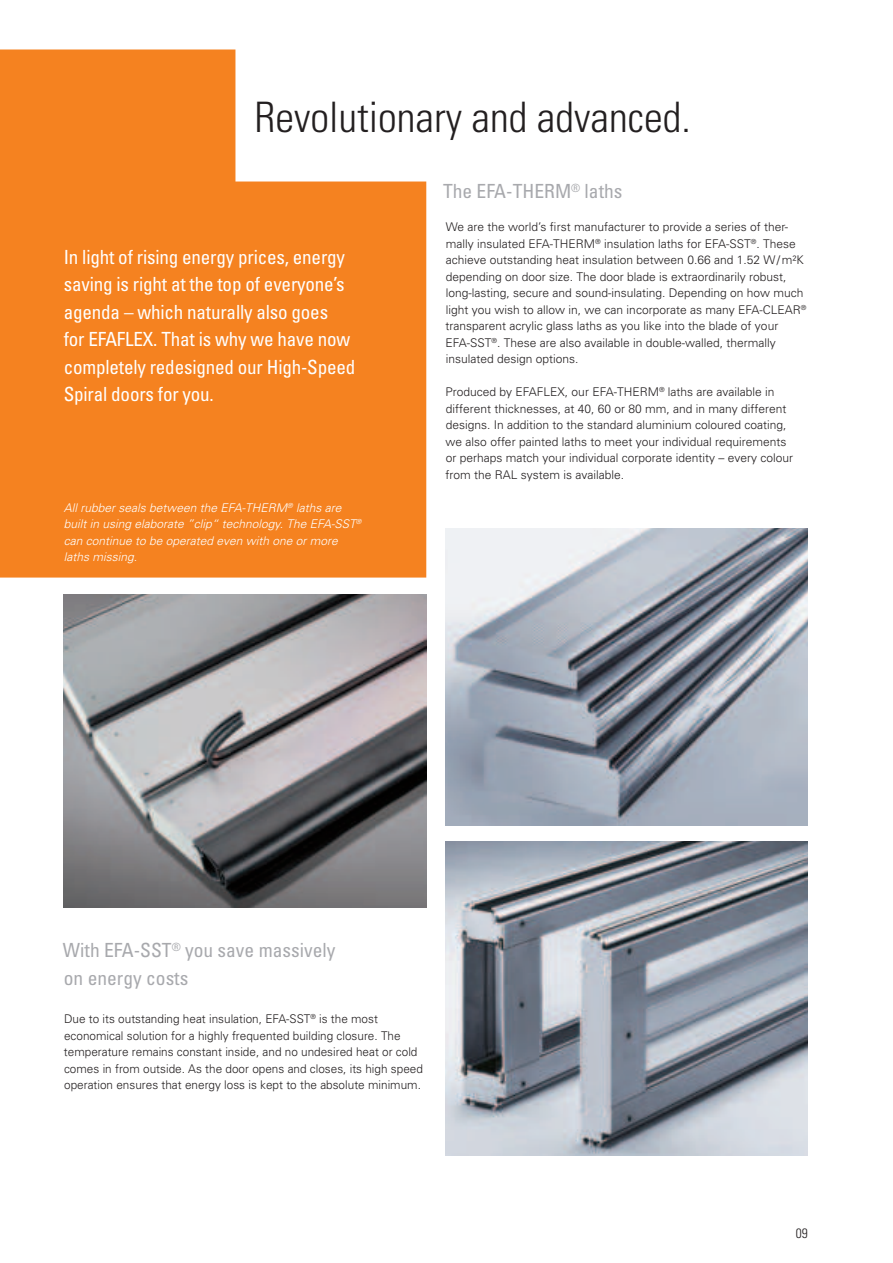
<style>
.page{position:relative;width:893px;height:1263px;background:#fff}
.page>*{position:absolute;margin:0;border:0;box-sizing:border-box;transform-origin:0 0}
.t1{font:300 condensed 42px "Univers";color:#231f20}
.t2{font:condensed 19.5px/27.5px "Univers";letter-spacing:-.01em;color:#fff}
.t3{font:condensed 19.5px/27.5px "Univers";color:#a8a9ad}
.t4{font:300 condensed 13.5px "Univers";color:#231f20}
.t5{font:300 12px/16.5px "Univers";color:#231f20}
.t6{font:italic 300 12px/16.5px "Univers";color:#fff}
</style>
<div class="page">
<svg style="left:0;top:49px;width:426px;height:528px;background:#f69039"></svg>
<img style="left:445px;top:528px;width:363px;height:297px">
<img style="left:64px;top:594px;width:362px;height:313px">
<img style="left:445px;top:841px;width:363px;height:314px">
<img style="left:0;top:181px;width:1px;height:1082px">
<h1 class="t1" style="left:255px;top:101px;width:438px">Revolutionary and advanced.</h1>
<h2 class="t2" style="left:64px;top:245px;width:293px">In light of rising energy prices, energy saving is right at the top of everyone’s agenda – which naturally also goes<br>for EFAFLEX. That is why we have now completely redesigned our High-Speed Spiral doors for you.</h2>
<p class="t6" style="left:64px;top:500px;width:301px">All rubber seals between the EFA-THERM<sup>®</sup> laths are built in using elaborate ”clip“ technology. The EFA-SST<sup>® </sup>can continue to be operated even with one or more laths missing.</p>
<h2 class="t3" style="left:443px;top:179px;width:181px">The EFA-THERM<sup>®</sup> laths</h2>
<p class="t5" style="left:446px;top:220px;width:362px">We are the world’s first manufacturer to provide a series of ther&shy;mally insulated EFA-THERM<sup>®</sup> insulation laths for EFA-SST<sup>®</sup>. These achieve outstanding heat insulation between 0.66 and 1.52 W / m²K depending on door size. The door blade is extraordinarily robust, long-lasting, secure and sound-insulating. Depending on how much light you wish to allow in, we can incorporate as many EFA-CLEAR<sup>® </sup>transparent acrylic glass laths as you like into the blade of your EFA-SST<sup>®</sup>. These are also available in double-walled, thermally insulated design options.</p>
<p class="t5" style="left:446px;top:385px;width:349px">Produced by EFAFLEX, our EFA-THERM<sup>®</sup> laths are available in different thicknesses, at 40, 60 or 80 mm, and in many different designs. In addition to the standard aluminium coloured coating, we also offer painted laths to meet your individual requirements or perhaps match your individual corporate identity – every colour from the RAL system is available.</p>
<h2 class="t3" style="left:63px;top:938px;width:274px">With EFA-SST<sup>®</sup> you save massively on energy costs</h2>
<p class="t5" style="left:64px;top:1012px;width:361px">Due to its outstanding heat insulation, EFA-SST<sup>®</sup> is the most economical solution for a highly frequented building closure. The temperature remains constant inside, and no undesired heat or cold comes in from outside. As the door opens and closes, its high speed operation ensures that energy loss is kept to the absolute minimum.</p>
<p class="t4" style="left:796px;top:1228px;width:14px">09</p>
</div>
